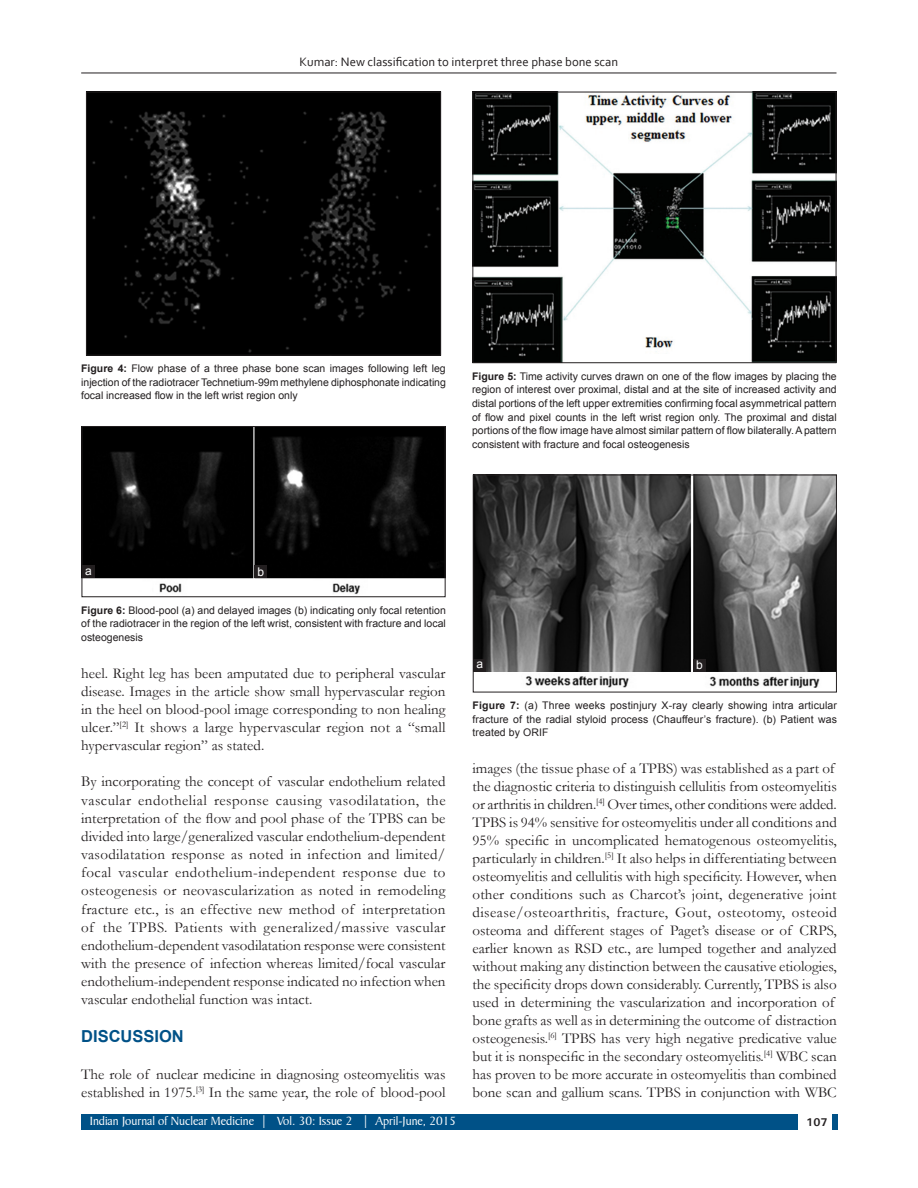
<style>
.page{position:relative;width:918px;height:1188px;background:#fff}
.page>*{position:absolute;margin:0;border:0;box-sizing:border-box;transform-origin:0 0}
.t1{font:700 16.5px "Arial";color:#005187}
.TX{font:15px/18px "Garamond";color:#231f20;text-align:justify}
.t2{font:12.75px "Baker Signet BT";color:#fff}
.t3{font:12.75px "Corbel";color:#231f20}
.LABEL{font:12px "Arial";color:#fff}
.t4{font:700 11.25px "Univers";color:#231f20}
.FGC{font:10.5px/13.6px "Arial";color:#231f20;text-align:justify}
.s1{font-weight:700}
</style>
<div class="page">
<hr style="left:81px;top:73px;width:755px;height:1px;background:#231f20">
<div style="left:81px;top:1114px;width:756px;height:16px;background:#005187"></div>
<div style="left:798px;top:1114px;width:33px;height:16px;background:#fff"></div>
<img style="left:88px;top:94px;width:351px;height:259px">
<div style="left:86px;top:92px;width:355px;height:263px;border:1px solid #231f20"></div>
<img style="left:475px;top:94px;width:359px;height:267px">
<div style="left:473px;top:92px;width:363px;height:271px;border:1px solid #231f20"></div>
<img style="left:475px;top:477px;width:360px;height:211px">
<div style="left:473px;top:475px;width:364px;height:217px;border:1px solid #231f20"></div>
<div style="left:693px;top:659px;width:13px;height:12px;background:#231f20"></div>
<div style="left:473px;top:659px;width:13px;height:12px;background:#231f20"></div>
<img style="left:84px;top:428px;width:359px;height:167px">
<div style="left:82px;top:426px;width:363px;height:171px;border:1px solid #231f20"></div>
<div style="left:254px;top:565px;width:13px;height:13px;background:#231f20"></div>
<div style="left:82px;top:565px;width:13px;height:13px;background:#231f20"></div>
<p class="t3" style="left:299px;top:54px;width:320px">Kumar: New classification to interpret three phase bone scan</p>
<p class="FGC" style="left:81px;top:362px;width:366px"><span class="s1">Figure 4:</span> Flow phase of a three phase bone scan images following left leg injection of the radiotracer Technetium-99m methylene diphosphonate indicating focal increased flow in the left wrist region only</p>
<p class="FGC" style="left:472px;top:369px;width:366px"><span class="s1">Figure 5:</span> Time activity curves drawn on one of the flow images by placing the region of interest over proximal, distal and at the site of increased activity and distal portions of the left upper extremities confirming focal asymmetrical pattern of flow and pixel counts in the left wrist region only. The proximal and distal portions of the flow image have almost similar pattern of flow bilaterally. A pattern consistent with fracture and focal osteogenesis</p>
<p class="LABEL" style="left:85px;top:563px;width:8px">a</p>
<p class="LABEL" style="left:257px;top:564px;width:8px">b</p>
<p class="FGC" style="left:81px;top:603px;width:366px"><span class="s1">Figure 6:</span> Blood-pool (a) and delayed images (b) indicating only focal retention of the radiotracer in the region of the left wrist, consistent with fracture and local osteogenesis</p>
<p class="TX" style="left:81px;top:664px;width:366px">heel. Right leg has been amputated due to peripheral vascular disease. Images in the article show small hypervascular region in the heel on blood‑pool image corresponding to non healing ulcer.”<sup>[2]</sup> It shows a large hypervascular region not a “small hypervascular region” as stated.</p>
<p class="TX" style="left:81px;top:772px;width:366px">By incorporating the concept of vascular endothelium related vascular endothelial response causing vasodilatation, the interpretation of the flow and pool phase of the TPBS can be divided into large/generalized vascular endothelium‑dependent vasodilatation response as noted in infection and limited/ focal vascular endothelium‑independent response due to osteogenesis or neovascularization as noted in remodeling fracture etc., is an effective new method of interpretation of the TPBS. Patients with generalized/massive vascular endothelium‑dependent vasodilatation response were consistent with the presence of infection whereas limited/focal vascular endothelium‑independent response indicated no infection when vascular endothelial function was intact.</p>
<h1 class="t1" style="left:81px;top:1025px;width:104px">DISCUSSION</h1>
<p class="TX" style="left:81px;top:1065px;width:366px">The role of nuclear medicine in diagnosing osteomyelitis was established in 1975.<sup>[3]</sup> In the same year, the role of blood‑pool</p>
<p class="LABEL" style="left:476px;top:656px;width:8px">a</p>
<p class="LABEL" style="left:696px;top:657px;width:8px">b</p>
<p class="FGC" style="left:472px;top:699px;width:366px"><span class="s1">Figure 7:</span> (a) Three weeks postinjury X-ray clearly showing intra articular fracture of the radial styloid process (Chauffeur’s fracture). (b) Patient was treated by ORIF</p>
<p class="TX" style="left:472px;top:759px;width:366px;text-align:left">images (the tissue phase of a TPBS) was established as a part of the diagnostic criteria to distinguish cellulitis from osteomyelitis or arthritis in children.<sup>[4]</sup> Over times, other conditions were added.<br>TPBS is 94% sensitive for osteomyelitis under all conditions and 95% specific in uncomplicated hematogenous osteomyelitis, particularly in children.<sup>[5]</sup> It also helps in differentiating between osteomyelitis and cellulitis with high specificity. However, when other conditions such as Charcot’s joint, degenerative joint disease/osteoarthritis, fracture, Gout, osteotomy, osteoid osteoma and different stages of Paget’s disease or of CRPS, earlier known as RSD etc., are lumped together and analyzed without making any distinction between the causative etiologies, the specificity drops down considerably. Currently, TPBS is also used in determining the vascularization and incorporation of bone grafts as well as in determining the outcome of distraction osteogenesis.<sup>[6]</sup> TPBS has very high negative predicative value but it is nonspecific in the secondary osteomyelitis.<sup>[4]</sup> WBC scan has proven to be more accurate in osteomyelitis than combined bone scan and gallium scans. TPBS in conjunction with WBC</p>
<p class="t2" style="left:90px;top:1113px;width:368px">Indian Journal of Nuclear Medicine | Vol. 30: Issue 2 | April-June, 2015</p>
<p class="t4" style="left:806px;top:1115px;width:23px">107</p>
</div>
